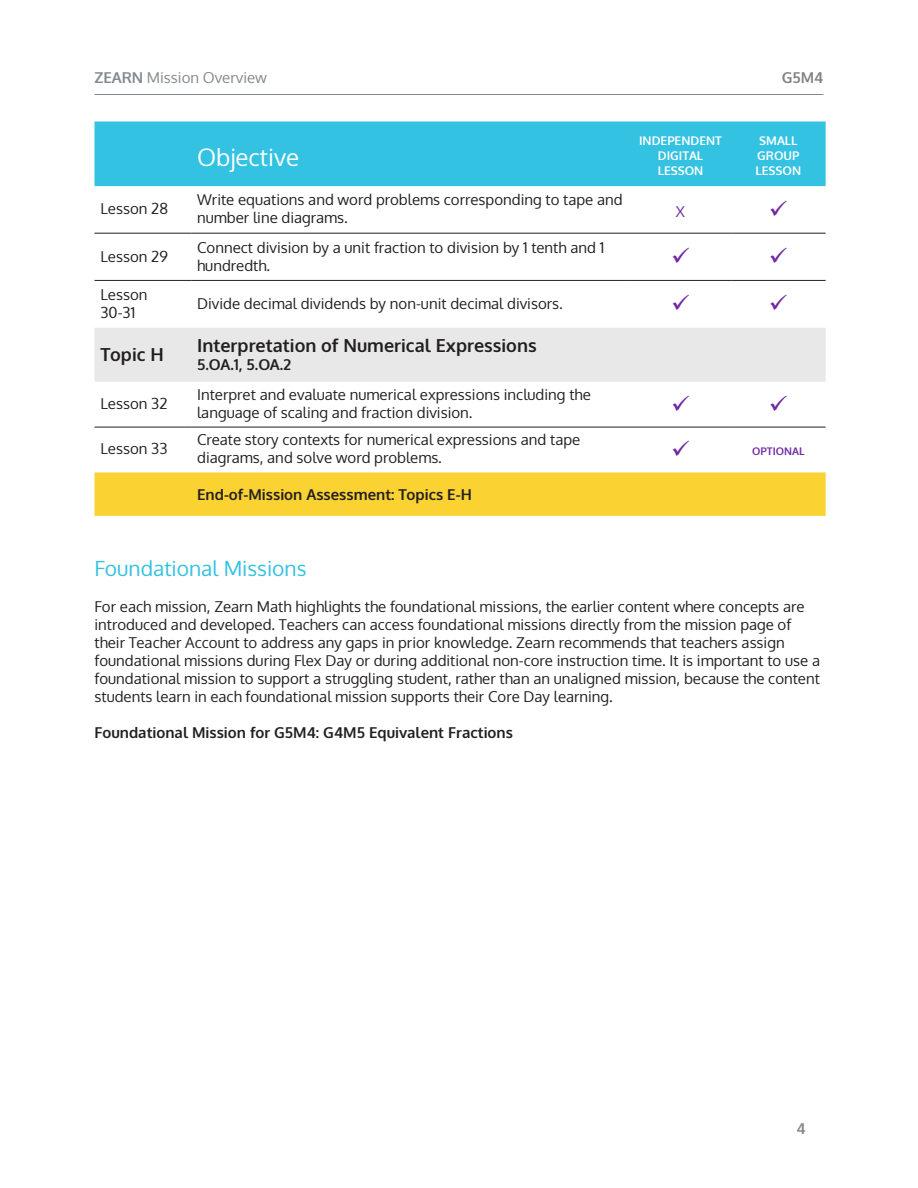
<style>
.page{position:relative;width:918px;height:1188px;background:#fff}
.page>*{position:absolute;margin:0;border:0;box-sizing:border-box;transform-origin:0 0}
.Table_Title_1{font:24px "Oxygen";color:#fff}
.Body_Title{font:21px "Oxygen";color:#33c2e2}
.Topic{font:700 18px "Oxygen";color:#231f20}
.Body_general{font:15px/18px "Oxygen";color:#231f20}
.Lesson_and_Standards{font:15px/18px "Oxygen";color:#231f20}
.Body_general_bold{font:700 15px "Oxygen";color:#231f20}
.Assessment{font:700 15px "Oxygen";color:#231f20}
.t1{font:15px "Oxygen";color:#83898d}
.Lesson_and_Standards-2{font:700 15px "Oxygen";color:#231f20}
.t2{font:700 15px "Oxygen";color:#808285}
.t3{font:700 15px "Oxygen";color:#83898d}
.Optional{font:15px "Oxygen";color:#7029a5}
.Table_Title_2{font:700 12px/15px "Oxygen";color:#fff;text-align:center}
.Optional-2{font:700 10.5px "Oxygen";color:#7029a5}
.s1{font-weight:700}
</style>
<div class="page">
<hr style="left:94px;top:94px;width:730px;height:1px;background:#83898d">
<div style="left:94px;top:122px;width:732px;height:64px;background:#33c2e2"></div>
<div style="left:94px;top:328px;width:732px;height:54px;background:#e8e8e8"></div>
<div style="left:94px;top:472px;width:732px;height:44px;background:#fad232"></div>
<hr style="left:94px;top:233px;width:97px;height:1px;background:#231f20">
<hr style="left:191px;top:233px;width:439px;height:1px;background:#231f20">
<hr style="left:630px;top:233px;width:101px;height:1px;background:#231f20">
<hr style="left:731px;top:233px;width:95px;height:1px;background:#231f20">
<hr style="left:94px;top:280px;width:97px;height:1px;background:#231f20">
<hr style="left:191px;top:280px;width:439px;height:1px;background:#231f20">
<hr style="left:630px;top:280px;width:101px;height:1px;background:#231f20">
<hr style="left:731px;top:280px;width:95px;height:1px;background:#231f20">
<hr style="left:94px;top:427px;width:97px;height:1px;background:#231f20">
<hr style="left:191px;top:427px;width:439px;height:1px;background:#231f20">
<hr style="left:630px;top:427px;width:101px;height:1px;background:#231f20">
<hr style="left:731px;top:427px;width:95px;height:1px;background:#231f20">
<p class="t1" style="left:94px;top:67px;width:174px"><span class="s1">ZEARN</span> Mission Overview</p>
<p class="t2" style="left:782px;top:68px;width:43px">G5M4</p>
<h2 class="Table_Title_1" style="left:197px;top:141px;width:104px">Objective</h2>
<h2 class="Table_Title_2" style="left:639px;top:133px;width:84px">INDEPENDENT<br>DIGITAL</h2>
<h2 class="Table_Title_2" style="left:658px;top:163px;width:47px">LESSON</h2>
<p class="Lesson_and_Standards" style="left:100px;top:200px;width:69px">Lesson 28</p>
<p class="Lesson_and_Standards" style="left:197px;top:191px;width:427px">Write equations and word problems corresponding to tape and number line diagrams.</p>
<p class="Lesson_and_Standards" style="left:100px;top:247px;width:69px">Lesson 29</p>
<p class="Lesson_and_Standards" style="left:197px;top:238px;width:409px">Connect division by a unit fraction to division by 1 tenth and 1 hundredth.</p>
<p class="Lesson_and_Standards" style="left:100px;top:285px;width:49px">Lesson<br>30-31</p>
<p class="Lesson_and_Standards" style="left:197px;top:294px;width:367px">Divide decimal dividends by non-unit decimal divisors.</p>
<h3 class="Topic" style="left:100px;top:343px;width:65px">Topic H</h3>
<h3 class="Topic" style="left:197px;top:334px;width:341px">Interpretation of Numerical Expressions</h3>
<p class="Lesson_and_Standards-2" style="left:197px;top:355px;width:95px">5.OA.1, 5.OA.2</p>
<p class="Lesson_and_Standards" style="left:100px;top:395px;width:69px">Lesson 32</p>
<p class="Lesson_and_Standards" style="left:197px;top:386px;width:395px">Interpret and evaluate numerical expressions including the language of scaling and fraction division.</p>
<p class="Lesson_and_Standards" style="left:100px;top:440px;width:68px">Lesson 33</p>
<p class="Lesson_and_Standards" style="left:197px;top:431px;width:385px">Create story contexts for numerical expressions and tape diagrams, and solve word problems.</p>
<h3 class="Assessment" style="left:197px;top:486px;width:276px">End-of-Mission Assessment: Topics E-H</h3>
<p class="Optional" style="left:676px;top:202px;width:11px">X</p>
<h2 class="Table_Title_2" style="left:756px;top:133px;width:47px">SMALL<br>GROUP<br>LESSON</h2>
<p class="Optional-2" style="left:752px;top:445px;width:54px">OPTIONAL</p>
<h2 class="Body_Title" style="left:94px;top:554px;width:214px">Foundational Missions</h2>
<p class="Body_general" style="left:94px;top:598px;width:727px">For each mission, Zearn Math highlights the foundational missions, the earlier content where concepts are introduced and developed. Teachers can access foundational missions directly from the mission page of their Teacher Account to address any gaps in prior knowledge. Zearn recommends that teachers assign foundational missions during Flex Day or during additional non-core instruction time. It is important to use a foundational mission to support a struggling student, rather than an unaligned mission, because the content students learn in each foundational mission supports their Core Day learning.</p>
<p class="Body_general_bold" style="left:94px;top:723px;width:420px">Foundational Mission for G5M4: G4M5 Equivalent Fractions</p>
<p class="t3" style="left:796px;top:1119px;width:11px">4</p>
</div>
